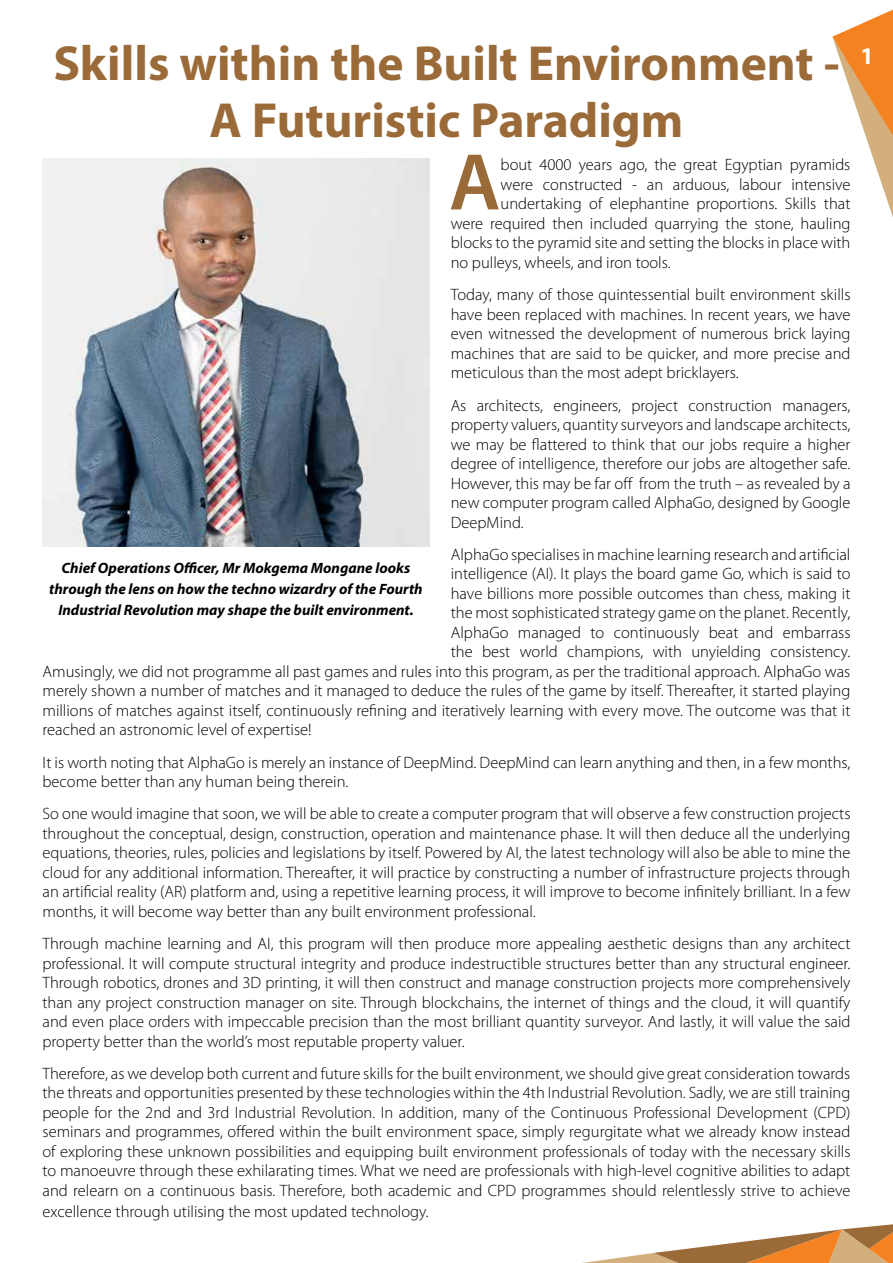
<style>
.page{position:relative;width:893px;height:1263px;background:#fff}
.page>*{position:absolute;margin:0;border:0;box-sizing:border-box;transform-origin:0 0}
.t1{font:600 81.15px "Myriad Pro";color:#9a6b38}
.t2{font:700 49.5px/57px "Myriad Pro";color:#9a6b38;text-align:center}
.t3{font:700 24px "Myriad Pro";color:#fff}
.t4{font:300 16.5px/19.5px "Myriad Pro";color:#000;text-align:justify}
.t5{font:italic 700 15px/21px "Myriad Pro";color:#000;text-align:center}
</style>
<div class="page">
<svg style="left:582px;top:1224px;width:311px;height:39px"></svg>
<svg style="left:832px;top:10px;width:61px;height:207px"></svg>
<img style="left:43px;top:158px;width:386px;height:389px">
<h2 class="t2" style="left:53px;top:33px;width:788px">Skills within the Built Environment -<br>A Futuristic Paradigm</h2>
<h1 class="t1" style="left:449px;top:131px;width:53px">A</h1>
<p class="t4" style="left:501px;top:155px;width:351px">bout 4000 years ago, the great Egyptian pyramids</p>
<p class="t4" style="left:501px;top:175px;width:351px">were constructed - an arduous, labour intensive</p>
<p class="t4" style="left:501px;top:194px;width:351px">undertaking of elephantine proportions. Skills that</p>
<p class="t4" style="left:451px;top:214px;width:401px">were required then included quarrying the stone, hauling</p>
<p class="t4" style="left:451px;top:233px;width:401px">blocks to the pyramid site and setting the blocks in place with</p>
<p class="t4" style="left:451px;top:253px;width:221px">no pulleys, wheels, and iron tools.</p>
<p class="t4" style="left:451px;top:285px;width:401px">Today, many of those quintessential built environment skills have been replaced with machines. In recent years, we have even witnessed the development of numerous brick laying machines that are said to be quicker, and more precise and meticulous than the most adept bricklayers.</p>
<p class="t4" style="left:451px;top:395px;width:401px">As architects, engineers, project construction managers, property valuers, quantity surveyors and landscape architects, we may be flattered to think that our jobs require a higher degree of intelligence, therefore our jobs are altogether safe.<br>However, this may be far off from the truth – as revealed by a new computer program called AlphaGo, designed by Google DeepMind.</p>
<p class="t4" style="left:451px;top:545px;width:401px">AlphaGo specialises in machine learning research and artificial</p>
<p class="t4" style="left:451px;top:564px;width:401px">intelligence (AI). It plays the board game Go, which is said to</p>
<p class="t4" style="left:451px;top:584px;width:401px">have billions more possible outcomes than chess, making it</p>
<p class="t4" style="left:451px;top:603px;width:401px">the most sophisticated strategy game on the planet. Recently,</p>
<p class="t4" style="left:451px;top:623px;width:401px">AlphaGo managed to continuously beat and embarrass</p>
<p class="t4" style="left:451px;top:642px;width:401px">the best world champions, with unyielding consistency.</p>
<p class="t4" style="left:43px;top:662px;width:809px">Amusingly, we did not programme all past games and rules into this program, as per the traditional approach. AlphaGo was</p>
<p class="t4" style="left:43px;top:681px;width:809px">merely shown a number of matches and it managed to deduce the rules of the game by itself. Thereafter, it started playing</p>
<p class="t4" style="left:43px;top:701px;width:809px">millions of matches against itself, continuously refining and iteratively learning with every move. The outcome was that it</p>
<p class="t4" style="left:43px;top:720px;width:271px">reached an astronomic level of expertise!</p>
<p class="t4" style="left:43px;top:753px;width:809px">It is worth noting that AlphaGo is merely an instance of DeepMind. DeepMind can learn anything and then, in a few months, become better than any human being therein.</p>
<p class="t4" style="left:43px;top:804px;width:809px">So one would imagine that soon, we will be able to create a computer program that will observe a few construction projects throughout the conceptual, design, construction, operation and maintenance phase. It will then deduce all the underlying equations, theories, rules, policies and legislations by itself. Powered by AI, the latest technology will also be able to mine the cloud for any additional information. Thereafter, it will practice by constructing a number of infrastructure projects through an artificial reality (AR) platform and, using a repetitive learning process, it will improve to become infinitely brilliant. In a few months, it will become way better than any built environment professional.</p>
<p class="t4" style="left:43px;top:934px;width:809px">Through machine learning and AI, this program will then produce more appealing aesthetic designs than any architect professional. It will compute structural integrity and produce indestructible structures better than any structural engineer.<br>Through robotics, drones and 3D printing, it will then construct and manage construction projects more comprehensively than any project construction manager on site. Through blockchains, the internet of things and the cloud, it will quantify and even place orders with impeccable precision than the most brilliant quantity surveyor. And lastly, it will value the said property better than the world’s most reputable property valuer.</p>
<p class="t4" style="left:43px;top:1064px;width:809px">Therefore, as we develop both current and future skills for the built environment, we should give great consideration towards the threats and opportunities presented by these technologies within the 4th Industrial Revolution. Sadly, we are still training people for the 2nd and 3rd Industrial Revolution. In addition, many of the Continuous Professional Development (CPD) seminars and programmes, offered within the built environment space, simply regurgitate what we already know instead of exploring these unknown possibilities and equipping built environment professionals of today with the necessary skills to manoeuvre through these exhilarating times. What we need are professionals with high-level cognitive abilities to adapt and relearn on a continuous basis. Therefore, both academic and CPD programmes should relentlessly strive to achieve excellence through utilising the most updated technology.</p>
<p class="t5" style="left:49px;top:556px;width:375px">Chief Operations Officer, Mr Mokgema Mongane looks through the lens on how the techno wizardry of the Fourth<br>Industrial Revolution may shape the built environment.</p>
<h3 class="t3" style="left:860px;top:41px;width:15px">1</h3>
</div>
